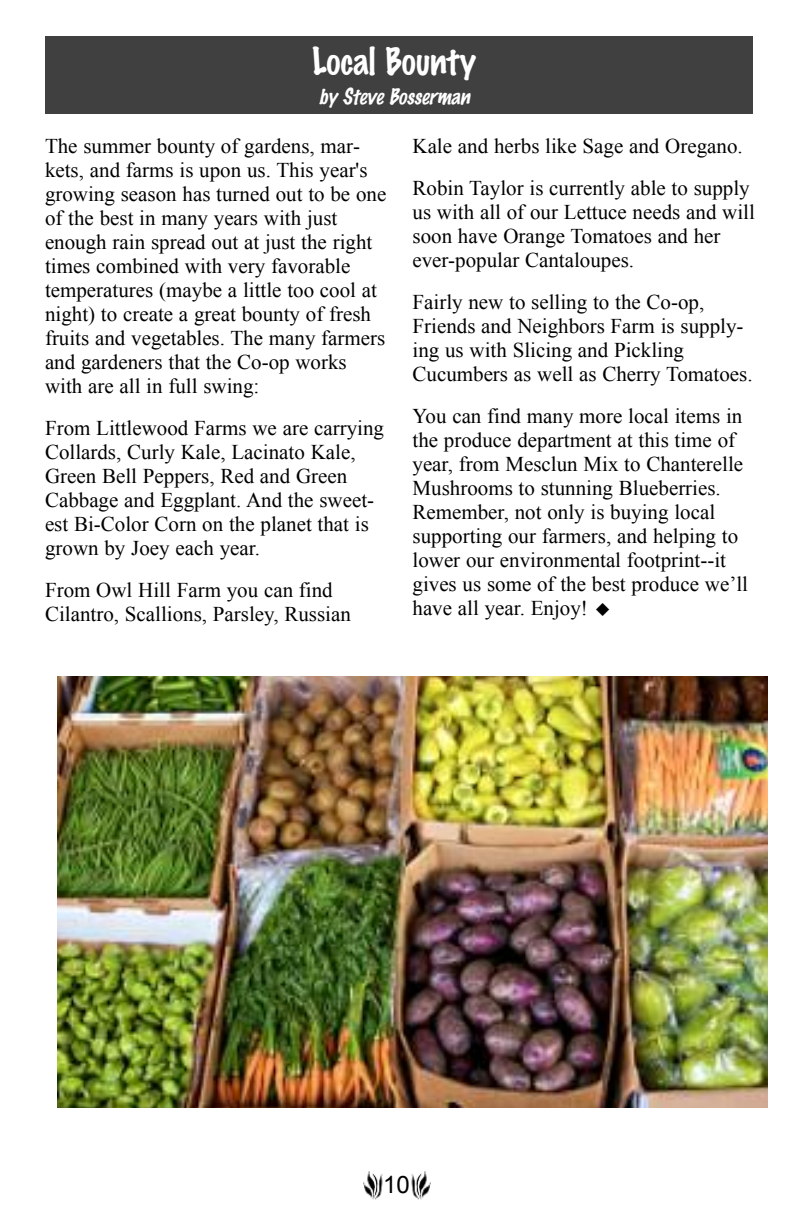
<style>
.page{position:relative;width:792px;height:1224px;background:#fff}
.page>*{position:absolute;margin:0;border:0;box-sizing:border-box;transform-origin:0 0}
.t1{font:100 34px "Marker Felt";color:#fff}
.t2{font:24px "Arial";color:#000}
.t3{font:21px/24px "Times New Roman";color:#000}
.t4{font:italic 100 20px "Marker Felt";color:#fff}
</style>
<div class="page">
<img style="left:411px;top:1171px;width:20px;height:29px">
<img style="left:363px;top:1171px;width:20px;height:29px">
<div style="left:45px;top:36px;width:708px;height:78px;background:#404040"></div>
<img style="left:57px;top:676px;width:711px;height:432px">
<h1 class="t1" style="left:312px;top:44px;width:165px">Local Bounty</h1>
<p class="t4" style="left:319px;top:86px;width:157px">by Steve Bosserman</p>
<p class="t3" style="left:45px;top:133px;width:343px">The summer bounty of gardens, mar&shy;kets, and farms is upon us. This year's growing season has turned out to be one of the best in many years with just enough rain spread out at just the right times combined with very favorable temperatures (maybe a little too cool at night) to create a great bounty of fresh fruits and vegetables. The many farmers and gardeners that the Co-op works with are all in full swing:</p>
<p class="t3" style="left:45px;top:415px;width:341px">From Littlewood Farms we are carrying Collards, Curly Kale, Lacinato Kale, Green Bell Peppers, Red and Green Cabbage and Eggplant. And the sweet&shy;est Bi-Color Corn on the planet that is grown by Joey each year.</p>
<p class="t3" style="left:45px;top:577px;width:307px">From Owl Hill Farm you can find<br>Cilantro, Scallions, Parsley, Russian</p>
<p class="t3" style="left:413px;top:124px;width:339px;line-height:42px">Kale and herbs like Sage and Oregano.<br>Robin Taylor is currently able to supply</p>
<p class="t3" style="left:413px;top:199px;width:344px">us with all of our Lettuce needs and will soon have Orange Tomatoes and her ever-popular Cantaloupes.</p>
<p class="t3" style="left:413px;top:289px;width:342px">Fairly new to selling to the Co-op, Friends and Neighbors Farm is supply&shy;ing us with Slicing and Pickling Cucumbers as well as Cherry Tomatoes.</p>
<p class="t3" style="left:413px;top:403px;width:337px">You can find many more local items in the produce department at this time of year, from Mesclun Mix to Chanterelle Mushrooms to stunning Blueberries.<br>Remember, not only is buying local supporting our farmers, and helping to lower our environmental footprint--it gives us some of the best produce we’ll have all year. Enjoy!</p>
<p class="t2" style="left:383px;top:1171px;width:28px">10</p>
</div>
